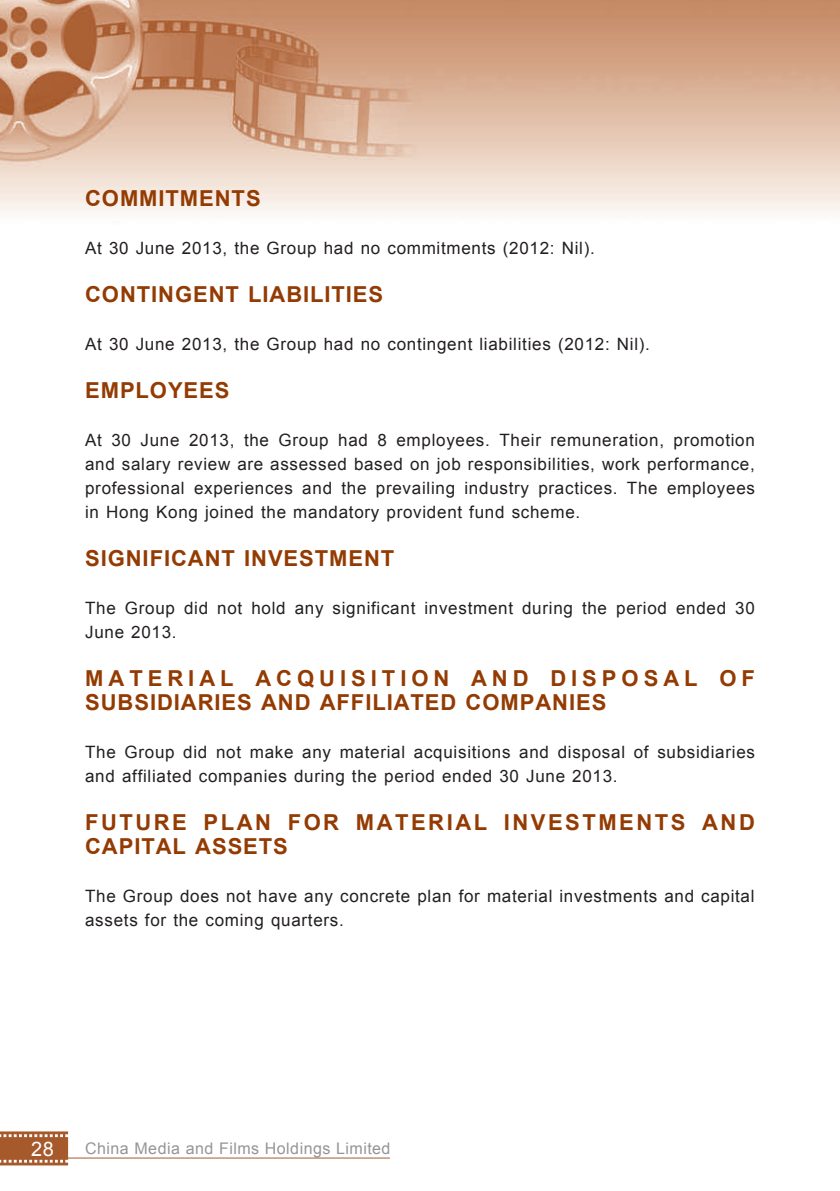
<style>
.page{position:relative;width:840px;height:1191px;background:#fff}
.page>*{position:absolute;margin:0;border:0;box-sizing:border-box;transform-origin:0 0}
.t1{font:700 22px/24px "Arial";letter-spacing:.04em;color:#933b03}
.t2{font:700 22px/24px "Arial";letter-spacing:.115em;color:#933b03}
.t3{font:20px "Arial";color:#fff}
.t4{font:17px/24px "Arial";letter-spacing:.04em;color:#231f20}
.t5{font:16px "Arial";letter-spacing:.03em;color:#939598}
</style>
<div class="page">
<img style="left:0;top:0;width:839px;height:1166px">
<svg style="left:0;top:1131px;width:68px;height:34px;background:#af6b42"></svg>
<hr style="left:0;top:1157px;width:389px;height:1px;background:#a6592b">
<p class="t1" style="left:85px;top:187px;width:177px">COMMITMENTS</p>
<p class="t4" style="left:85px;top:236px;width:511px">At 30 June 2013, the Group had no commitments (2012: Nil).</p>
<p class="t1" style="left:85px;top:283px;width:299px">CONTINGENT LIABILITIES</p>
<p class="t4" style="left:85px;top:332px;width:566px">At 30 June 2013, the Group had no contingent liabilities (2012: Nil).</p>
<p class="t1" style="left:85px;top:379px;width:146px">EMPLOYEES</p>
<p class="t4" style="left:85px;top:428px;width:671px;text-align:justify">At 30 June 2013, the Group had 8 employees. Their remuneration, promotion and salary review are assessed based on job responsibilities, work performance, professional experiences and the prevailing industry practices. The employees in Hong Kong joined the mandatory provident fund scheme.</p>
<p class="t1" style="left:85px;top:547px;width:310px">SIGNIFICANT INVESTMENT</p>
<p class="t4" style="left:85px;top:596px;width:671px">The Group did not hold any significant investment during the period ended 30<br>June 2013.</p>
<p class="t1" style="left:85px;top:667px;width:671px">MATERIAL ACQUISITION AND DISPOSAL OF<br>SUBSIDIARIES AND AFFILIATED COMPANIES</p>
<p class="t4" style="left:85px;top:740px;width:671px">The Group did not make any material acquisitions and disposal of subsidiaries and affiliated companies during the period ended 30 June 2013.</p>
<p class="t2" style="left:85px;top:811px;width:671px">FUTURE PLAN FOR MATERIAL INVESTMENTS AND<br>CAPITAL ASSETS</p>
<p class="t4" style="left:85px;top:884px;width:670px">The Group does not have any concrete plan for material investments and capital assets for the coming quarters.</p>
<p class="t3" style="left:31px;top:1135px;width:25px">28</p>
<p class="t5" style="left:85px;top:1137px;width:307px">China Media and Films Holdings Limited</p>
</div>
